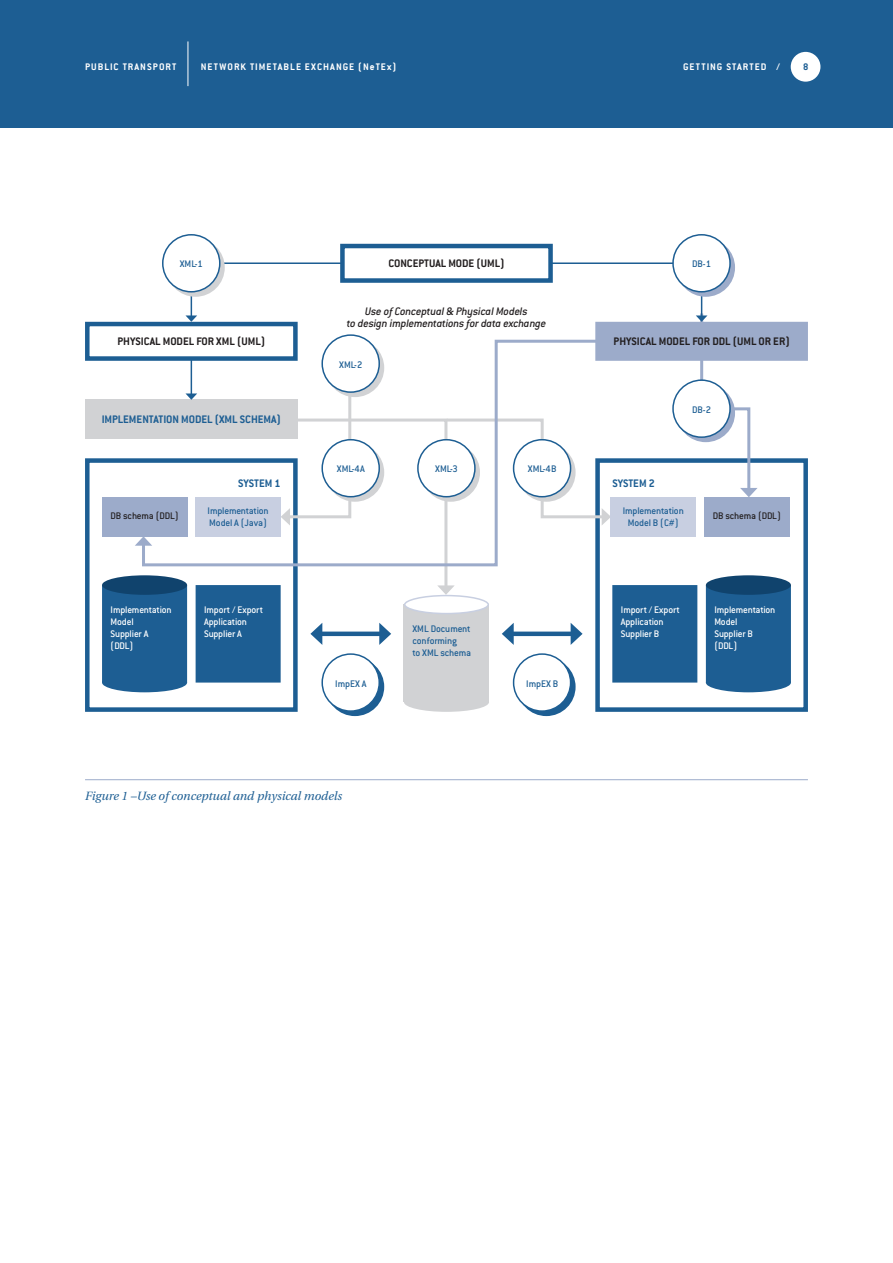
<style>
.page{position:relative;width:893px;height:1263px;background:#fff}
.page>*{position:absolute;margin:0;border:0;box-sizing:border-box;transform-origin:0 0}
.t1{font:700 12px "Conduit ITC";color:#231f20}
.t2{font:italic 500 12px/12px "Conduit ITC";letter-spacing:-.015em;color:#231f20;text-align:center}
.t3{font:700 12px "Conduit ITC";color:#1d5e93}
.t4{font:italic 12px "Utopia";color:#1d5e93}
.t5{font:500 10.5px/12px "Conduit ITC";letter-spacing:-.015em;color:#fff}
.t6{font:500 10.5px/12px "Conduit ITC";letter-spacing:-.015em;color:#1d5e93}
.t7{font:700 10.5px "Conduit ITC";letter-spacing:.1em;color:#fff}
.t8{font:500 10.5px "Conduit ITC";letter-spacing:-.02em;color:#231f20}
.t9{font:700 10.5px "Conduit ITC";color:#1d5e93}
</style>
<div class="page">
<div style="left:0;top:0;width:893px;height:128px;background:#1d5e93"></div>
<div style="left:791px;top:52px;width:29px;height:30px;background:#fff;border-radius:50%"></div>
<hr style="left:188px;top:41px;width:1px;height:45px;background:#fff">
<div style="left:85px;top:458px;width:213px;height:254px;background:#fff;border:4px solid #1d5e93"></div>
<div style="left:595px;top:458px;width:213px;height:254px;background:#fff;border:4px solid #1d5e93"></div>
<svg style="left:88px;top:458px;width:360px;height:133px"></svg>
<svg style="left:437px;top:585px;width:18px;height:10px"></svg>
<svg style="left:141px;top:338px;width:479px;height:230px"></svg>
<svg style="left:135px;top:536px;width:17px;height:10px"></svg>
<div style="left:326px;top:658px;width:58px;height:58px;background:#1d5e93;border-radius:50%"></div>
<div style="left:517px;top:658px;width:59px;height:58px;background:#1d5e93;border-radius:50%"></div>
<div style="left:85px;top:322px;width:213px;height:39px;background:#fff;border:4px solid #1d5e93"></div>
<div style="left:85px;top:400px;width:213px;height:39px;background:#d1d2d4"></div>
<div style="left:102px;top:497px;width:85px;height:39px;background:#9cabca"></div>
<div style="left:704px;top:497px;width:85px;height:39px;background:#9cabca"></div>
<div style="left:595px;top:322px;width:213px;height:39px;background:#9cabca;border:4px solid #9cabca"></div>
<div style="left:196px;top:585px;width:85px;height:97px;background:#1d5e93;border:4px solid #1d5e93"></div>
<div style="left:612px;top:585px;width:85px;height:97px;background:#1d5e93;border:4px solid #1d5e93"></div>
<div style="left:102px;top:585px;width:85px;height:97px;background:#1d5e93;border:4px solid #1d5e93"></div>
<div style="left:102px;top:575px;width:85px;height:20px;background:#10436d;border-radius:50%"></div>
<div style="left:102px;top:673px;width:85px;height:19px;background:#1d5e93;border-radius:50%"></div>
<div style="left:706px;top:585px;width:85px;height:97px;background:#1d5e93;border:4px solid #1d5e93"></div>
<div style="left:706px;top:575px;width:85px;height:20px;background:#10436d;border-radius:50%"></div>
<div style="left:706px;top:673px;width:85px;height:19px;background:#1d5e93;border-radius:50%"></div>
<div style="left:404px;top:604px;width:85px;height:98px;background:#d1d2d4"></div>
<div style="left:405px;top:596px;width:83px;height:18px;background:#fff;border-radius:50%"></div>
<div style="left:404px;top:595px;width:85px;height:19px;border:2px solid #c8cfe1;border-radius:50%"></div>
<div style="left:404px;top:692px;width:85px;height:20px;background:#d1d2d4;border-radius:50%"></div>
<div style="left:196px;top:497px;width:85px;height:39px;background:#c8cfe1"></div>
<div style="left:611px;top:497px;width:85px;height:39px;background:#c8cfe1"></div>
<svg style="left:517px;top:443px;width:59px;height:59px"></svg>
<div style="left:514px;top:440px;width:57px;height:57px;background:#fff;border-radius:50%"></div>
<div style="left:513px;top:439px;width:58px;height:58px;border:2px solid #1d5e93;border-radius:50%"></div>
<svg style="left:421px;top:443px;width:59px;height:59px"></svg>
<div style="left:418px;top:440px;width:57px;height:57px;background:#fff;border-radius:50%"></div>
<div style="left:417px;top:439px;width:59px;height:58px;border:2px solid #1d5e93;border-radius:50%"></div>
<div style="left:322px;top:654px;width:57px;height:57px;background:#fff;border-radius:50%"></div>
<div style="left:321px;top:653px;width:59px;height:59px;border:2px solid #1d5e93;border-radius:50%"></div>
<div style="left:514px;top:654px;width:57px;height:57px;background:#fff;border-radius:50%"></div>
<div style="left:513px;top:653px;width:58px;height:59px;border:2px solid #1d5e93;border-radius:50%"></div>
<div style="left:672px;top:379px;width:59px;height:59px;border:2px solid #1d5e93;border-radius:50%"></div>
<hr style="left:318px;top:632px;width:65px;height:4px;background:#1d5e93">
<svg style="left:379px;top:623px;width:12px;height:22px"></svg>
<svg style="left:310px;top:623px;width:12px;height:22px"></svg>
<hr style="left:510px;top:632px;width:65px;height:4px;background:#1d5e93">
<svg style="left:571px;top:623px;width:12px;height:22px"></svg>
<svg style="left:502px;top:623px;width:12px;height:22px"></svg>
<svg style="left:185px;top:315px;width:12px;height:7px"></svg>
<svg style="left:696px;top:310px;width:62px;height:187px"></svg>
<hr style="left:191px;top:358px;width:1px;height:36px;background:#1d5e93">
<svg style="left:185px;top:393px;width:12px;height:7px"></svg>
<div style="left:340px;top:244px;width:213px;height:39px;background:#fff;border:4px solid #1d5e93"></div>
<svg style="left:676px;top:238px;width:59px;height:59px"></svg>
<div style="left:673px;top:235px;width:57px;height:57px;background:#fff;border-radius:50%"></div>
<div style="left:672px;top:234px;width:59px;height:59px;border:2px solid #1d5e93;border-radius:50%"></div>
<svg style="left:166px;top:238px;width:59px;height:59px"></svg>
<div style="left:163px;top:235px;width:57px;height:57px;background:#fff;border-radius:50%"></div>
<div style="left:162px;top:234px;width:58px;height:59px;border:2px solid #1d5e93;border-radius:50%"></div>
<svg style="left:281px;top:335px;width:72px;height:190px"></svg>
<svg style="left:326px;top:443px;width:58px;height:59px"></svg>
<div style="left:322px;top:440px;width:57px;height:57px;background:#fff;border-radius:50%"></div>
<div style="left:321px;top:439px;width:59px;height:58px;border:2px solid #1d5e93;border-radius:50%"></div>
<svg style="left:326px;top:339px;width:58px;height:58px"></svg>
<div style="left:322px;top:335px;width:57px;height:57px;background:#fff;border-radius:50%"></div>
<div style="left:321px;top:334px;width:59px;height:59px;border:2px solid #1d5e93;border-radius:50%"></div>
<hr style="left:85px;top:779px;width:723px;height:1px;background:#9cabca">
<p class="t7" style="left:85px;top:60px;width:93px">PUBLIC TRANSPORT</p>
<p class="t7" style="left:201px;top:60px;width:197px">NETWORK TIMETABLE EXCHANGE (NeTEx)</p>
<p class="t7" style="left:683px;top:60px;width:98px">GETTING STARTED /</p>
<p class="t9" style="left:803px;top:60px;width:7px">8</p>
<p class="t6" style="left:180px;top:258px;width:25px">XML-1</p>
<p class="t1" style="left:388px;top:256px;width:118px">CONCEPTUAL MODE (UML)</p>
<p class="t6" style="left:692px;top:258px;width:20px">DB-1</p>
<p class="t1" style="left:118px;top:334px;width:149px">PHYSICAL MODEL FOR XML (UML)</p>
<p class="t3" style="left:102px;top:412px;width:181px">IMPLEMENTATION MODEL (XML SCHEMA)</p>
<p class="t2" style="left:347px;top:306px;width:201px">Use of Conceptual &amp; Physical Models<br>to design implementations for data exchange</p>
<p class="t6" style="left:339px;top:358px;width:25px">XML-2</p>
<p class="t6" style="left:337px;top:463px;width:29px">XML-4A</p>
<p class="t6" style="left:435px;top:463px;width:24px">XML-3</p>
<p class="t6" style="left:528px;top:463px;width:30px">XML-4B</p>
<p class="t1" style="left:613px;top:334px;width:178px">PHYSICAL MODEL FOR DDL (UML OR ER)</p>
<p class="t6" style="left:692px;top:403px;width:20px">DB-2</p>
<p class="t3" style="left:238px;top:476px;width:44px">SYSTEM 1</p>
<p class="t3" style="left:612px;top:476px;width:44px">SYSTEM 2</p>
<p class="t6" style="left:208px;top:504px;width:63px">Implementation<br>Model A (Java)</p>
<p class="t6" style="left:623px;top:504px;width:63px;text-align:center">Implementation<br>Model B (C#)</p>
<p class="t8" style="left:111px;top:510px;width:69px">DB schema (DDL)</p>
<p class="t8" style="left:713px;top:510px;width:69px">DB schema (DDL)</p>
<p class="t5" style="left:111px;top:603px;width:63px">Implementation<br>Model<br>Supplier A (DDL)</p>
<p class="t5" style="left:714px;top:603px;width:63px">Implementation<br>Model<br>Supplier B (DDL)</p>
<p class="t5" style="left:204px;top:603px;width:60px">Import / Export<br>Application<br>Supplier A</p>
<p class="t5" style="left:621px;top:603px;width:60px">Import / Export<br>Application<br>Supplier B</p>
<p class="t6" style="left:412px;top:623px;width:60px">XML Document conforming<br>to XML schema</p>
<p class="t6" style="left:335px;top:677px;width:33px">ImpEX A</p>
<p class="t6" style="left:526px;top:677px;width:34px">ImpEX B</p>
<p class="t4" style="left:85px;top:789px;width:259px">Figure 1 –Use of conceptual and physical models</p>
</div>
